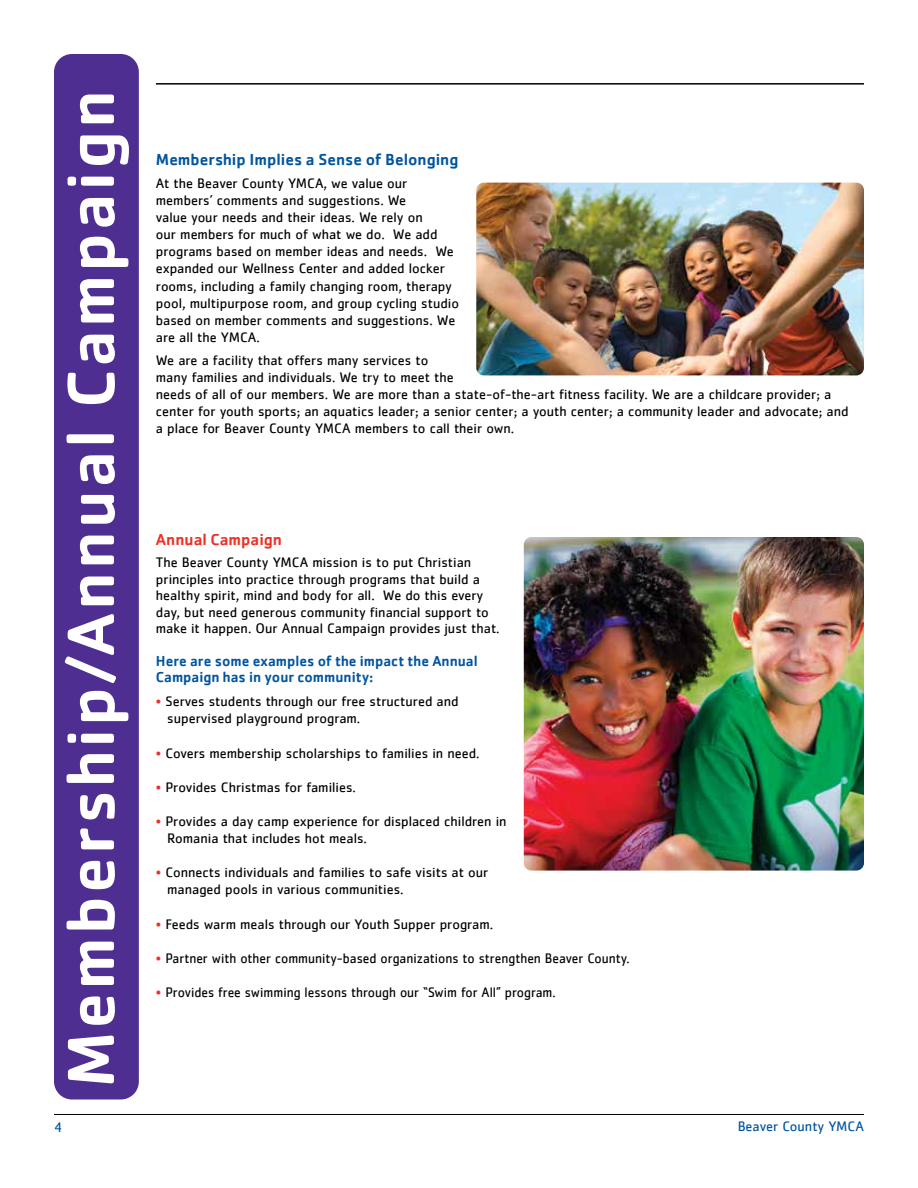
<style>
.page{position:relative;width:918px;height:1188px;background:#fff}
.page>*{position:absolute;margin:0;border:0;box-sizing:border-box;transform-origin:0 0}
.t1{font:500 69px "Cachet";letter-spacing:.04em;color:#fff}
.t2{font:500 16.5px "Cachet";color:#00549e}
.t3{font:500 16.5px "Cachet";color:#ee3124}
.t4{font:500 15px/15.8px "Cachet";color:#00549e}
.t5{font:14.25px/17.1px "Cachet";color:#000}
.t6{font:14.25px "Cachet";color:#000;scale:.95 1}
.t7{font:14.25px "Cachet";color:#00549e}
.s1{color:#ee3124}
</style>
<div class="page">
<hr style="left:54px;top:1114px;width:810px;height:1px;background:#000">
<div style="left:54px;top:54px;width:85px;height:1046px;background:#4e2f91;border-radius:18px"></div>
<img style="left:476px;top:183px;width:388px;height:192px">
<hr style="left:156px;top:83px;width:708px;height:2px;background:#000">
<img style="left:524px;top:537px;width:340px;height:334px">
<h1 class="t1" style="left:48px;top:1088px;width:999px;rotate:-90deg">Membership/Annual Campaign</h1>
<p class="t2" style="left:156px;top:149px;width:304px">Membership Implies a Sense of Belonging</p>
<p class="t5" style="left:156px;top:174px;width:305px">At the Beaver County YMCA, we value our members’ comments and suggestions. We<br>value your needs and their ideas. We rely on<br>our members for much of what we do. We add programs based on member ideas and needs. We expanded our Wellness Center and added locker rooms, including a family changing room, therapy pool, multipurpose room, and group cycling studio based on member comments and suggestions. We are all the YMCA.</p>
<p class="t5" style="left:156px;top:351px;width:694px">We are a facility that offers many services to<br>many families and individuals. We try to meet the<br>needs of all of our members. We are more than a state-of-the-art fitness facility. We are a childcare provider; a center for youth sports; an aquatics leader; a senior center; a youth center; a community leader and advocate; and a place for Beaver County YMCA members to call their own.</p>
<p class="t3" style="left:156px;top:529px;width:128px">Annual Campaign</p>
<p class="t5" style="left:156px;top:554px;width:345px;line-height:16.5px">The Beaver County YMCA mission is to put Christian principles into practice through programs that build a healthy spirit, mind and body for all. We do this every day, but need generous community financial support to make it happen. Our Annual Campaign provides just that.</p>
<p class="t4" style="left:156px;top:653px;width:323px">Here are some examples of the impact the Annual<br>Campaign has in your community:</p>
<p class="t5" style="left:167px;top:693px;width:293px;text-indent:-11px"><span class="s1">•</span> Serves students through our free structured and supervised playground program.</p>
<p class="t5" style="left:156px;top:744px;width:325px"><span class="s1">•</span> Covers membership scholarships to families in need.</p>
<p class="t5" style="left:156px;top:778px;width:202px"><span class="s1">•</span> Provides Christmas for families.</p>
<p class="t5" style="left:167px;top:812px;width:341px;text-indent:-11px"><span class="s1">•</span> Provides a day camp experience for displaced children in<br>Romania that includes hot meals.</p>
<p class="t5" style="left:167px;top:864px;width:323px;text-indent:-11px"><span class="s1">•</span> Connects individuals and families to safe visits at our managed pools in various communities.</p>
<p class="t5" style="left:156px;top:915px;width:339px"><span class="s1">•</span> Feeds warm meals through our Youth Supper program.</p>
<p class="t6" style="left:156px;top:950px;width:500px"><span class="s1">•</span> Partner with other community-based organizations to strengthen Beaver County.</p>
<p class="t6" style="left:156px;top:984px;width:422px"><span class="s1">•</span> Provides free swimming lessons through our “Swim for All” program.</p>
<p class="t7" style="left:54px;top:1119px;width:9px">4</p>
<p class="t7" style="left:738px;top:1118px;width:128px">Beaver County YMCA</p>
</div>
